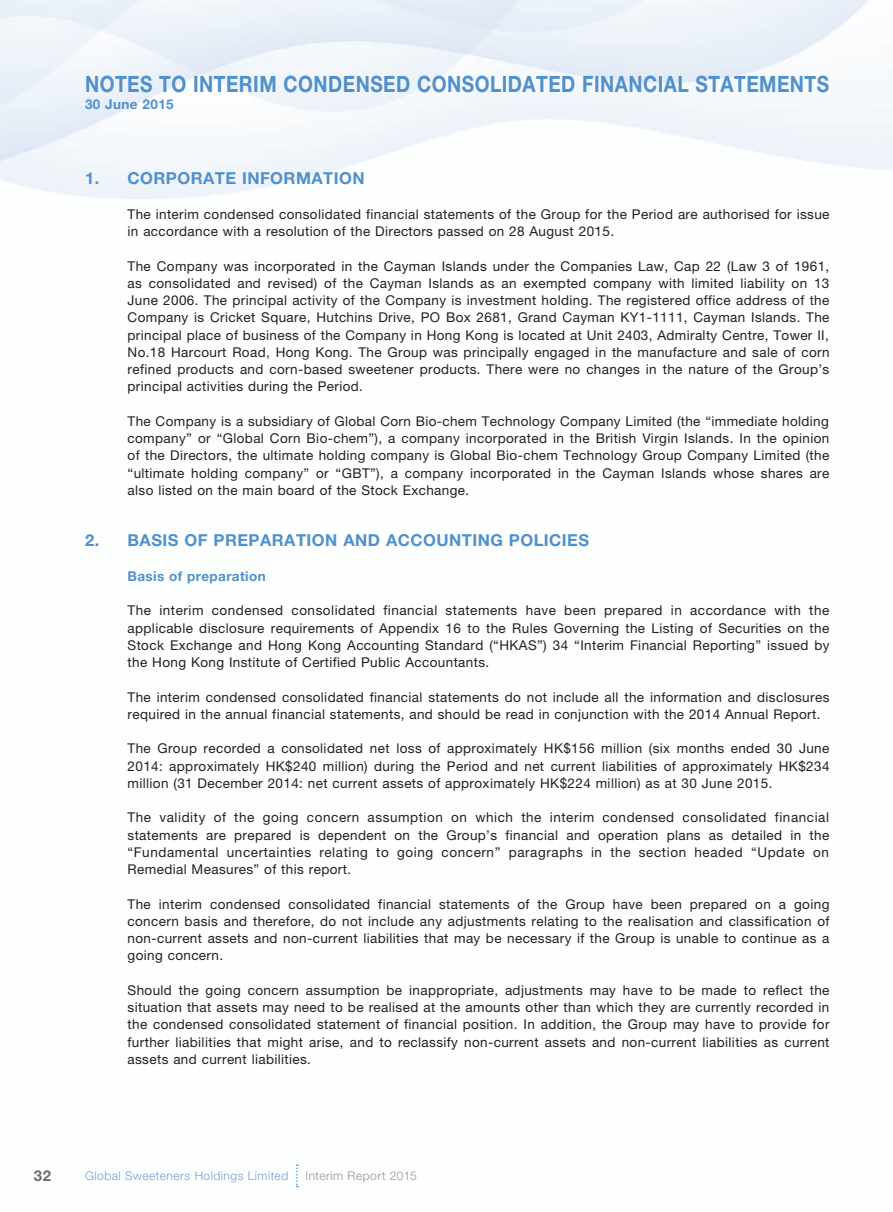
<style>
.page{position:relative;width:893px;height:1212px;background:#fff}
.page>*{position:absolute;margin:0;border:0;box-sizing:border-box;transform-origin:0 0}
.t1{font:700 22.5px "Helvetica Neue";letter-spacing:.025em;color:#5090cc;scale:.85 1}
.t2{font:700 16.5px "Helvetica Neue";letter-spacing:.03em;color:#5090cc}
.t3{font:700 15px "Helvetica Neue";color:#6c6d70}
.t4{font:13.5px/17.2px "Helvetica Neue";letter-spacing:.03em;color:#231f20;text-align:justify}
.t5{font:700 13.5px "Helvetica Neue";letter-spacing:.03em;color:#5090cc}
.t6{font:300 12px "Helvetica Neue";letter-spacing:.04em;color:#71a1d5}
.t7{font:300 12px "Helvetica Neue";letter-spacing:.04em;color:#939598}
</style>
<div class="page">
<svg style="left:296px;top:1164px;width:2px;height:23px"></svg>
<h1 class="t1" style="left:85px;top:70px;width:877px">NOTES TO INTERIM CONDENSED CONSOLIDATED FINANCIAL STATEMENTS</h1>
<p class="t5" style="left:85px;top:96px;width:90px">30 June 2015</p>
<p class="t2" style="left:85px;top:168px;width:281px">1. CORPORATE INFORMATION</p>
<p class="t4" style="left:128px;top:205px;width:703px">The interim condensed consolidated financial statements of the Group for the Period are authorised for issue in accordance with a resolution of the Directors passed on 28 August 2015.</p>
<p class="t4" style="left:128px;top:257px;width:703px">The Company was incorporated in the Cayman Islands under the Companies Law, Cap 22 (Law 3 of 1961, as consolidated and revised) of the Cayman Islands as an exempted company with limited liability on 13<br>June 2006. The principal activity of the Company is investment holding. The registered office address of the Company is Cricket Square, Hutchins Drive, PO Box 2681, Grand Cayman KY1-1111, Cayman Islands. The principal place of business of the Company in Hong Kong is located at Unit 2403, Admiralty Centre, Tower II, No.18 Harcourt Road, Hong Kong. The Group was principally engaged in the manufacture and sale of corn refined products and corn-based sweetener products. There were no changes in the nature of the Group’s principal activities during the Period.</p>
<p class="t4" style="left:128px;top:412px;width:703px">The Company is a subsidiary of Global Corn Bio-chem Technology Company Limited (the “immediate holding company” or “Global Corn Bio-chem”), a company incorporated in the British Virgin Islands. In the opinion of the Directors, the ultimate holding company is Global Bio-chem Technology Group Company Limited (the “ultimate holding company” or “GBT”), a company incorporated in the Cayman Islands whose shares are also listed on the main board of the Stock Exchange.</p>
<p class="t2" style="left:85px;top:530px;width:506px">2. BASIS OF PREPARATION AND ACCOUNTING POLICIES</p>
<p class="t5" style="left:128px;top:568px;width:140px">Basis of preparation</p>
<p class="t4" style="left:128px;top:602px;width:703px">The interim condensed consolidated financial statements have been prepared in accordance with the applicable disclosure requirements of Appendix 16 to the Rules Governing the Listing of Securities on the Stock Exchange and Hong Kong Accounting Standard (“HKAS”) 34 “Interim Financial Reporting” issued by the Hong Kong Institute of Certified Public Accountants.</p>
<p class="t4" style="left:128px;top:688px;width:703px">The interim condensed consolidated financial statements do not include all the information and disclosures required in the annual financial statements, and should be read in conjunction with the 2014 Annual Report.</p>
<p class="t4" style="left:128px;top:740px;width:703px">The Group recorded a consolidated net loss of approximately HK$156 million (six months ended 30 June 2014: approximately HK$240 million) during the Period and net current liabilities of approximately HK$234 million (31 December 2014: net current assets of approximately HK$224 million) as at 30 June 2015.</p>
<p class="t4" style="left:128px;top:809px;width:703px">The validity of the going concern assumption on which the interim condensed consolidated financial statements are prepared is dependent on the Group’s financial and operation plans as detailed in the “Fundamental uncertainties relating to going concern” paragraphs in the section headed “Update on Remedial Measures” of this report.</p>
<p class="t4" style="left:128px;top:895px;width:703px">The interim condensed consolidated financial statements of the Group have been prepared on a going concern basis and therefore, do not include any adjustments relating to the realisation and classification of non-current assets and non-current liabilities that may be necessary if the Group is unable to continue as a going concern.</p>
<p class="t4" style="left:128px;top:981px;width:703px">Should the going concern assumption be inappropriate, adjustments may have to be made to reflect the situation that assets may need to be realised at the amounts other than which they are currently recorded in the condensed consolidated statement of financial position. In addition, the Group may have to provide for further liabilities that might arise, and to reclassify non-current assets and non-current liabilities as current assets and current liabilities.</p>
<p class="t3" style="left:34px;top:1166px;width:19px">32</p>
<p class="t6" style="left:85px;top:1168px;width:205px">Global Sweeteners Holdings Limited</p>
<p class="t7" style="left:306px;top:1168px;width:113px">Interim Report 2015</p>
</div>
